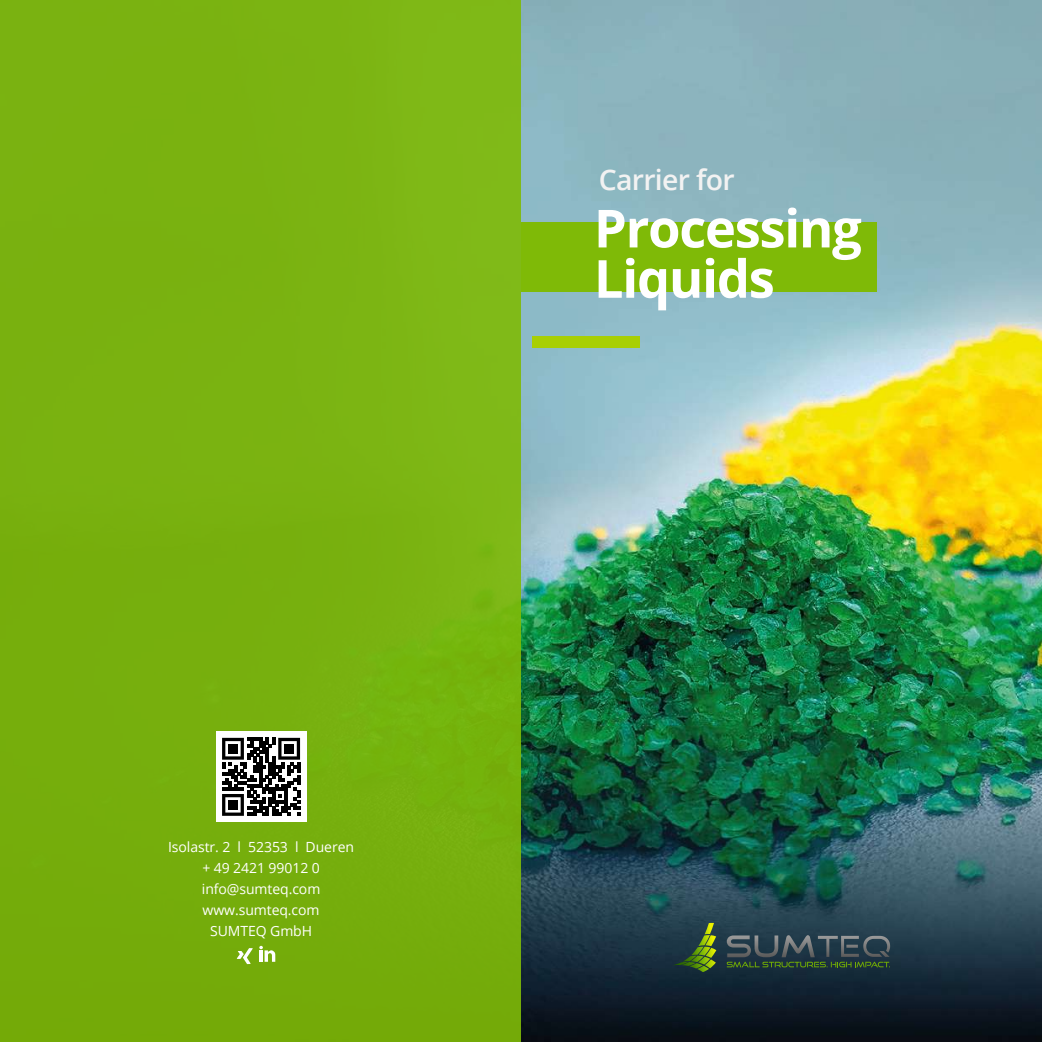
<style>
.page{position:relative;width:1042px;height:1042px;background:#fff}
.page>*{position:absolute;margin:0;border:0;box-sizing:border-box;transform-origin:0 0}
.t1{font:700 52.5px/50.2px "Open Sans";letter-spacing:-.025em;color:#fff}
.t2{font:600 28.53px "Open Sans";letter-spacing:-.025em;color:#f2f2f2}
.t3{font:14px/21px "Open Sans";letter-spacing:-.005em;color:#fff;text-align:center}
</style>
<div class="page">
<img style="left:521px;top:0;width:521px;height:1042px">
<svg style="left:672px;top:923px;width:44px;height:48px;background:#3e5c32"></svg>
<svg style="left:727px;top:935px;width:163px;height:32px;background:#384d4d"></svg>
<div style="left:521px;top:223px;width:356px;height:69px;background:#7fba07"></div>
<div style="left:533px;top:336px;width:107px;height:12px;background:#a8cf04"></div>
<div style="left:0;top:0;width:521px;height:1042px;background:#79b210"></div>
<div style="left:216px;top:731px;width:90px;height:91px;background:#fff"></div>
<svg style="left:222px;top:738px;width:78px;height:78px"></svg>
<div style="left:228px;top:744px;width:10px;height:9px;background:#000"></div>
<div style="left:284px;top:744px;width:10px;height:9px;background:#000"></div>
<div style="left:228px;top:800px;width:10px;height:9px;background:#000"></div>
<svg style="left:259px;top:946px;width:16px;height:16px"></svg>
<svg style="left:237px;top:948px;width:16px;height:16px"></svg>
<svg style="left:521px;top:92px;width:78px;height:271px;fill:#8cbac5"></svg>
<div style="left:522px;top:971px;width:260px;height:71px;background:linear-gradient(to bottom,#132739,#060b11)"></div>
<svg style="left:674px;top:824px;width:108px;height:99px;background:#1b4c4c"></svg>
<svg style="left:782px;top:834px;width:108px;height:101px;background:#255257"></svg>
<div style="left:471px;top:0;width:50px;height:50px;background:#7fb917"></div>
<div style="left:521px;top:0;width:49px;height:50px;background:#87b0ba"></div>
<div style="left:992px;top:0;width:50px;height:50px;background:#84acb4"></div>
<div style="left:471px;top:992px;width:50px;height:50px;background:#74aa08"></div>
<div style="left:0;top:992px;width:50px;height:50px;background:#74aa08"></div>
<div style="left:992px;top:992px;width:50px;height:50px;background:linear-gradient(to bottom,#121f2f,#060b10)"></div>
<p class="t3" style="left:168px;top:836px;width:187px">Isolastr. 2 l 52353 l Dueren + 49 2421 99012 0 info@sumteq.com www.sumteq.com<br>SUMTEQ GmbH</p>
<h2 class="t2" style="left:599px;top:160px;width:137px">Carrier for</h2>
<h1 class="t1" style="left:594px;top:202px;width:269px">Processing<br>Liquids</h1>
</div>
